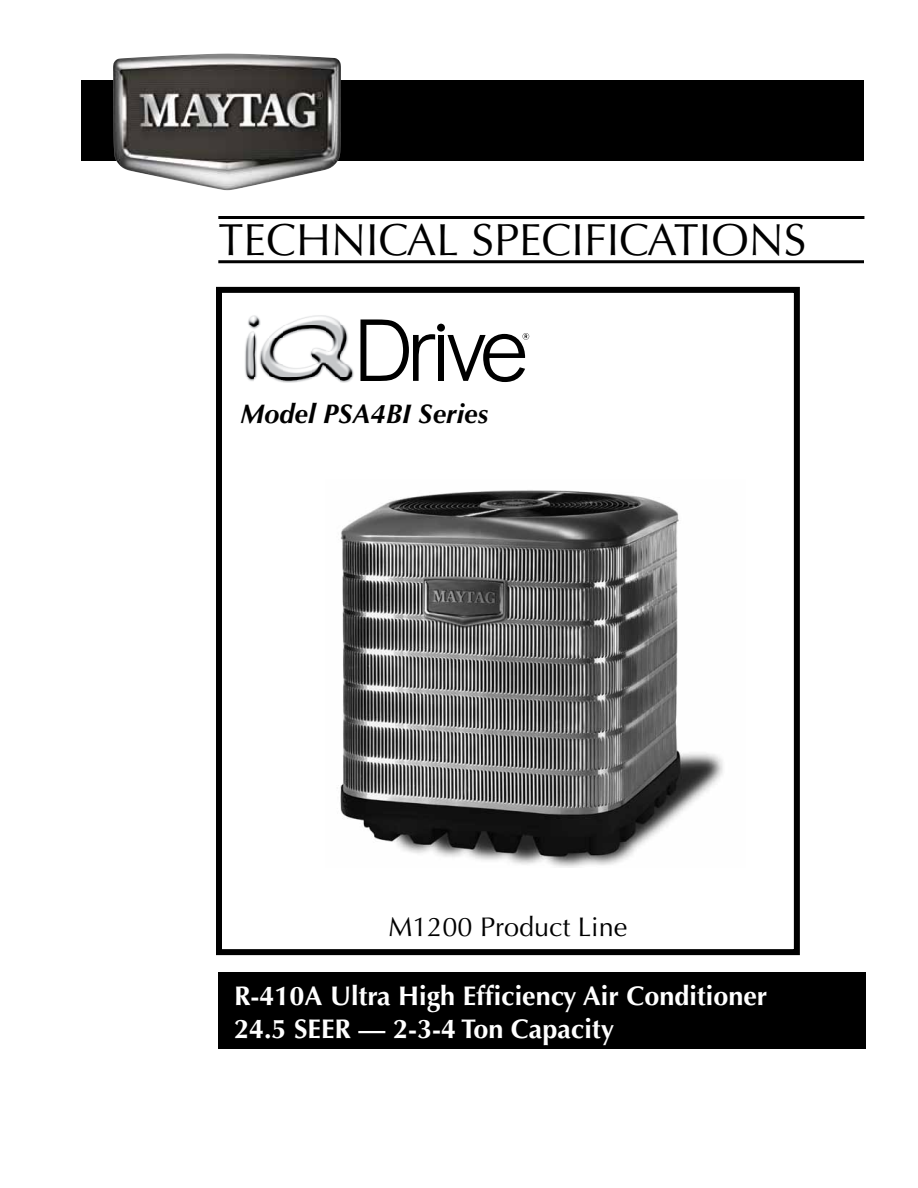
<style>
.page{position:relative;width:918px;height:1188px;background:#fff}
.page>*{position:absolute;margin:0;border:0;box-sizing:border-box;transform-origin:0 0}
.t1{font:45px "Optima";color:#000}
.t2{font:700 27px/32.4px "Optima";color:#fff}
.t3{font:italic 700 27px "Optima";color:#000}
.t4{font:27px "Optima";color:#000}
</style>
<div class="page">
<div style="left:216px;top:287px;width:584px;height:668px;border:6px solid #000"></div>
<div style="left:219px;top:972px;width:647px;height:77px;background:#000"></div>
<hr style="left:218px;top:216px;width:646px;height:3px;background:#000">
<hr style="left:218px;top:260px;width:646px;height:3px;background:#000">
<div style="left:81px;top:80px;width:783px;height:81px;background:#000"></div>
<img style="left:113px;top:54px;width:228px;height:136px">
<img style="left:340px;top:490px;width:383px;height:377px">
<div style="left:437px;top:324px;width:8px;height:8px;background:#000;border-radius:50%"></div>
<svg style="left:360px;top:319px;width:75px;height:62px"></svg>
<div style="left:438px;top:335px;width:6px;height:46px;background:#000"></div>
<svg style="left:447px;top:333px;width:82px;height:49px"></svg>
<img style="left:245px;top:315px;width:109px;height:68px">
<h1 class="t1" style="left:219px;top:214px;width:589px">TECHNICAL SPECIFICATIONS</h1>
<p class="t3" style="left:241px;top:398px;width:249px">Model PSA4BI Series</p>
<p class="t4" style="left:389px;top:912px;width:240px">M1200 Product Line</p>
<p class="t2" style="left:234px;top:980px;width:535px">R-410A Ultra High Efficiency Air Conditioner<br>24.5 SEER — 2-3-4 Ton Capacity</p>
</div>
